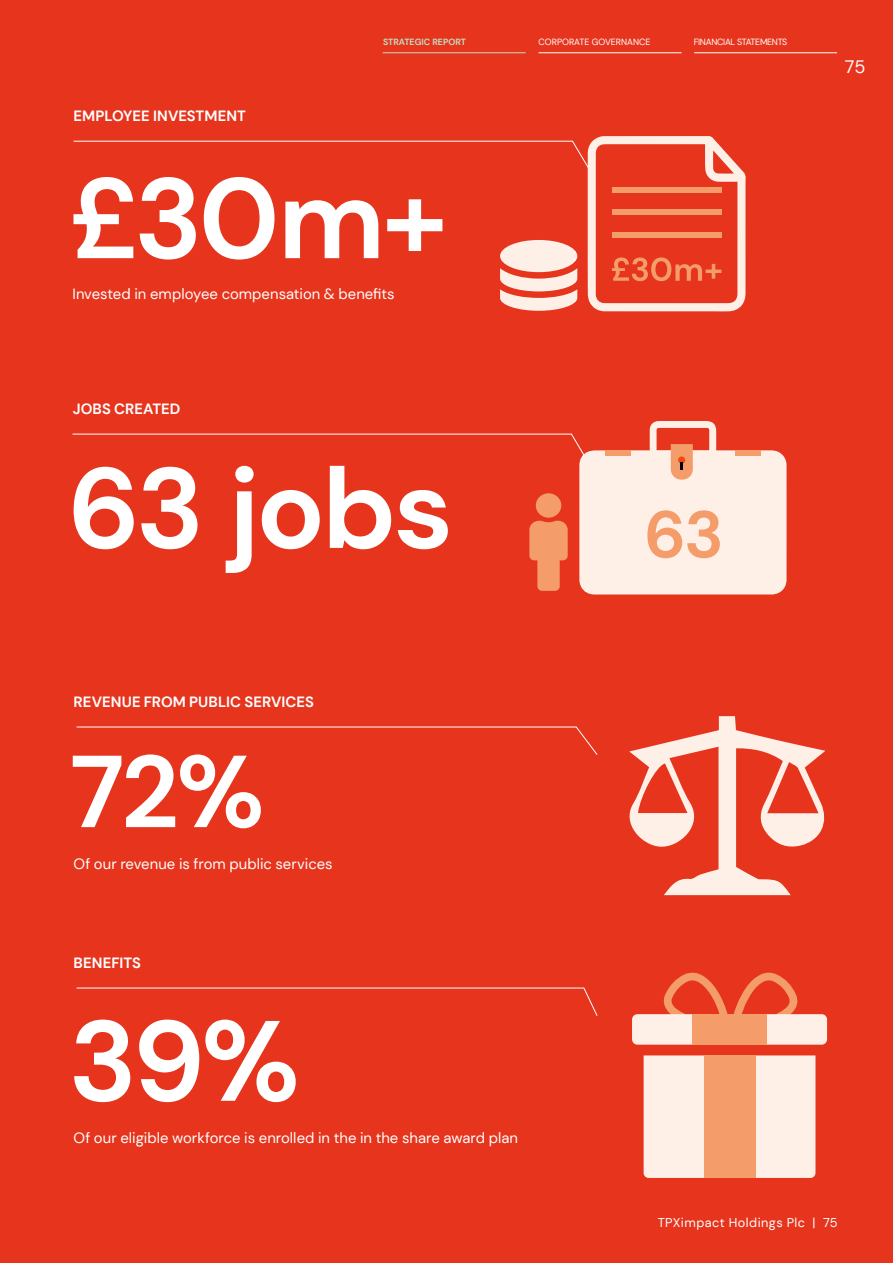
<style>
.page{position:relative;width:893px;height:1263px;background:#e6341d}
.page>*{position:absolute;margin:0;border:0;box-sizing:border-box;transform-origin:0 0}
.t1{font:700 114px "DM Sans";letter-spacing:-.03em;color:#fff}
.t2{font:700 102px "DM Sans";color:#fff}
.t3{font:700 66.15px "DM Sans";color:#f49c6a}
.t4{font:18px "DM Sans";color:#fff}
.t5{font:14.85px "DM Sans";color:#fff}
.t6{font:700 14.85px "DM Sans";letter-spacing:.005em;color:#fff}
.t7{font:12.75px "DM Sans";letter-spacing:.035em;color:#fff}
.t8{font:9px "DM Sans";color:#fff}
.t9{font:9px "DM Sans";letter-spacing:-.03em;color:#fff}
.t10{font:700 9px "DM Sans";color:#c1dfc4}
</style>
<div class="page">
<hr style="left:539px;top:52px;width:142px;height:1px;background:#fff">
<hr style="left:694px;top:52px;width:143px;height:1px;background:#fff">
<hr style="left:383px;top:52px;width:143px;height:1px;background:#c1dfc4">
<svg style="left:76px;top:726px;width:522px;height:29px"></svg>
<svg style="left:76px;top:987px;width:522px;height:29px"></svg>
<svg style="left:72px;top:421px;width:715px;height:173px"></svg>
<svg style="left:73px;top:136px;width:673px;height:175px"></svg>
<div style="left:644px;top:1055px;width:171px;height:123px;background:#fef0e7"></div>
<div style="left:704px;top:1055px;width:52px;height:122px;background:#f49c6a"></div>
<svg style="left:663px;top:972px;width:135px;height:42px"></svg>
<div style="left:632px;top:1014px;width:195px;height:31px;background:#fef0e7;border-radius:5px"></div>
<div style="left:692px;top:1014px;width:75px;height:31px;background:#f49c6a"></div>
<svg style="left:629px;top:716px;width:197px;height:179px"></svg>
<p class="t6" style="left:74px;top:107px;width:174px">EMPLOYEE INVESTMENT</p>
<p class="t10" style="left:383px;top:37px;width:85px">STRATEGIC REPORT</p>
<p class="t8" style="left:539px;top:37px;width:113px">CORPORATE GOVERNANCE</p>
<p class="t9" style="left:694px;top:37px;width:95px">FINANCIAL STATEMENTS</p>
<h1 class="t1" style="left:69px;top:147px;width:381px">£30m+</h1>
<p class="t5" style="left:73px;top:284px;width:324px">Invested in employee compensation &amp; benefits</p>
<p class="t6" style="left:73px;top:399px;width:109px">JOBS CREATED</p>
<h1 class="t1" style="left:68px;top:437px;width:387px">63 jobs</h1>
<h3 class="t3" style="left:644px;top:493px;width:81px">63</h3>
<p class="t4" style="left:845px;top:56px;width:22px">75</p>
<p class="t6" style="left:74px;top:692px;width:242px">REVENUE FROM PUBLIC SERVICES</p>
<h2 class="t2" style="left:70px;top:728px;width:196px">72%</h2>
<p class="t5" style="left:74px;top:854px;width:261px">Of our revenue is from public services</p>
<p class="t6" style="left:74px;top:953px;width:69px">BENEFITS</p>
<h1 class="t1" style="left:69px;top:989px;width:233px">39%</h1>
<p class="t5" style="left:74px;top:1129px;width:446px">Of our eligible workforce is enrolled in the in the share award plan</p>
<p class="t7" style="left:658px;top:1214px;width:181px">TPXimpact Holdings Plc | 75</p>
</div>
